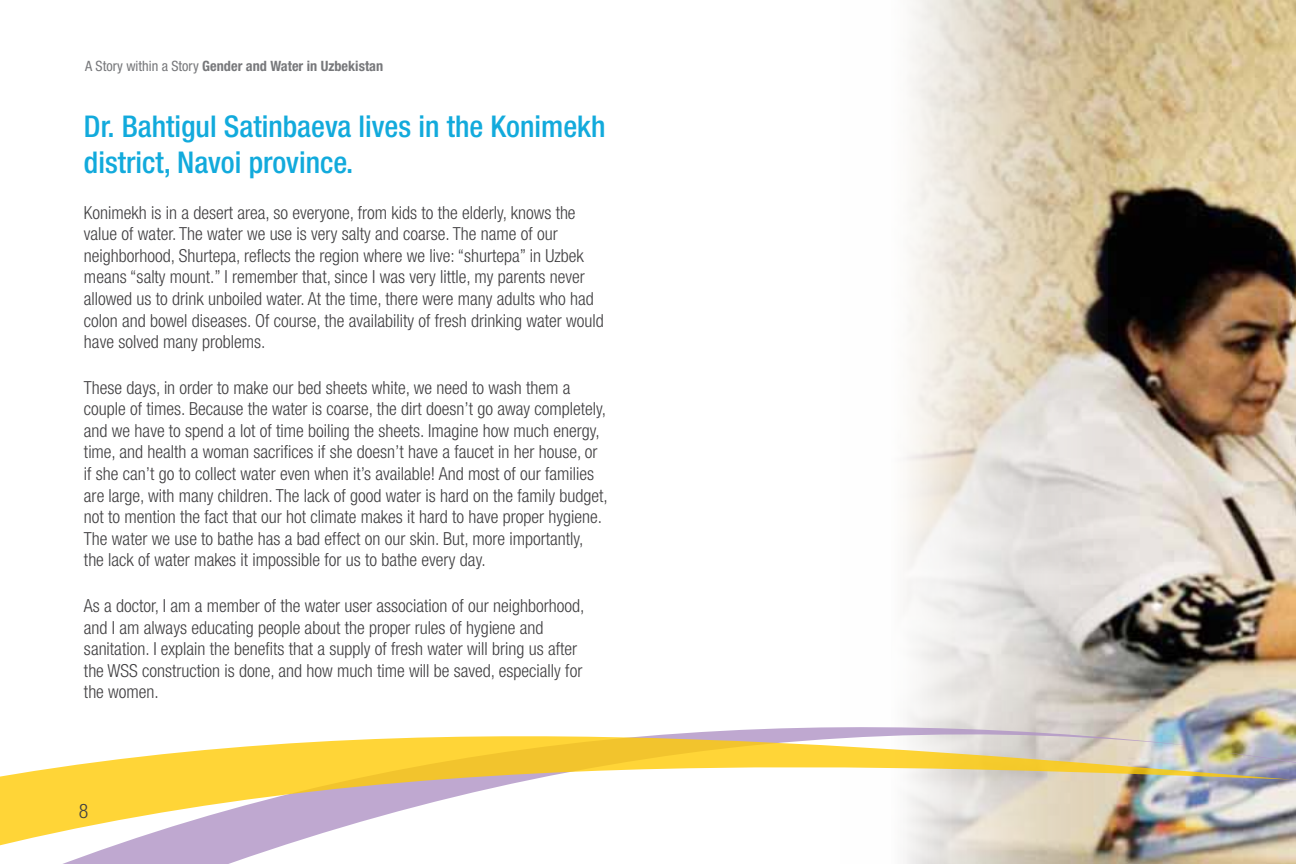
<style>
.page{position:relative;width:1296px;height:864px;background:#fff}
.page>*{position:absolute;margin:0;border:0;box-sizing:border-box;transform-origin:0 0}
.t1{font:500 condensed 30px/36px "Helvetica Neue";color:#12aadc}
.t2{font:300 condensed 20px "Helvetica Neue";color:#414042}
.t3{font:300 condensed 18px/21.6px "Helvetica Neue";color:#414042}
.t4{font:700 condensed 14.2px "Helvetica Neue";color:#77787b}
.s1{font-weight:400}
</style>
<div class="page">
<img style="left:1108px;top:0;width:188px;height:662px">
<img style="left:906px;top:0;width:202px;height:662px">
<svg style="left:0;top:662px;width:1296px;height:202px"></svg>
<img style="left:1220px;top:752px;width:76px;height:112px">
<p class="t4" style="left:85px;top:58px;width:300px"><span class="s1">A Story within a Story</span> Gender and Water in Uzbekistan</p>
<h1 class="t1" style="left:84px;top:108px;width:523px">Dr. Bahtigul Satinbaeva lives in the Konimekh district, Navoi province.</h1>
<p class="t3" style="left:84px;top:201px;width:521px">Konimekh is in a desert area, so everyone, from kids to the elderly, knows the value of water. The water we use is very salty and coarse. The name of our neighborhood, Shurtepa, reflects the region where we live: “shurtepa” in Uzbek means “salty mount.” I remember that, since I was very little, my parents never allowed us to drink unboiled water. At the time, there were many adults who had colon and bowel diseases. Of course, the availability of fresh drinking water would have solved many problems.</p>
<p class="t3" style="left:84px;top:376px;width:525px">These days, in order to make our bed sheets white, we need to wash them a couple of times. Because the water is coarse, the dirt doesn’t go away completely, and we have to spend a lot of time boiling the sheets. Imagine how much energy, time, and health a woman sacrifices if she doesn’t have a faucet in her house, or if she can’t go to collect water even when it’s available! And most of our families are large, with many children. The lack of good water is hard on the family budget, not to mention the fact that our hot climate makes it hard to have proper hygiene.<br>The water we use to bathe has a bad effect on our skin. But, more importantly, the lack of water makes it impossible for us to bathe every day.</p>
<p class="t3" style="left:84px;top:595px;width:502px">As a doctor, I am a member of the water user association of our neighborhood, and I am always educating people about the proper rules of hygiene and sanitation. I explain the benefits that a supply of fresh water will bring us after the WSS construction is done, and how much time will be saved, especially for the women.</p>
<p class="t2" style="left:79px;top:799px;width:11px">8</p>
</div>
